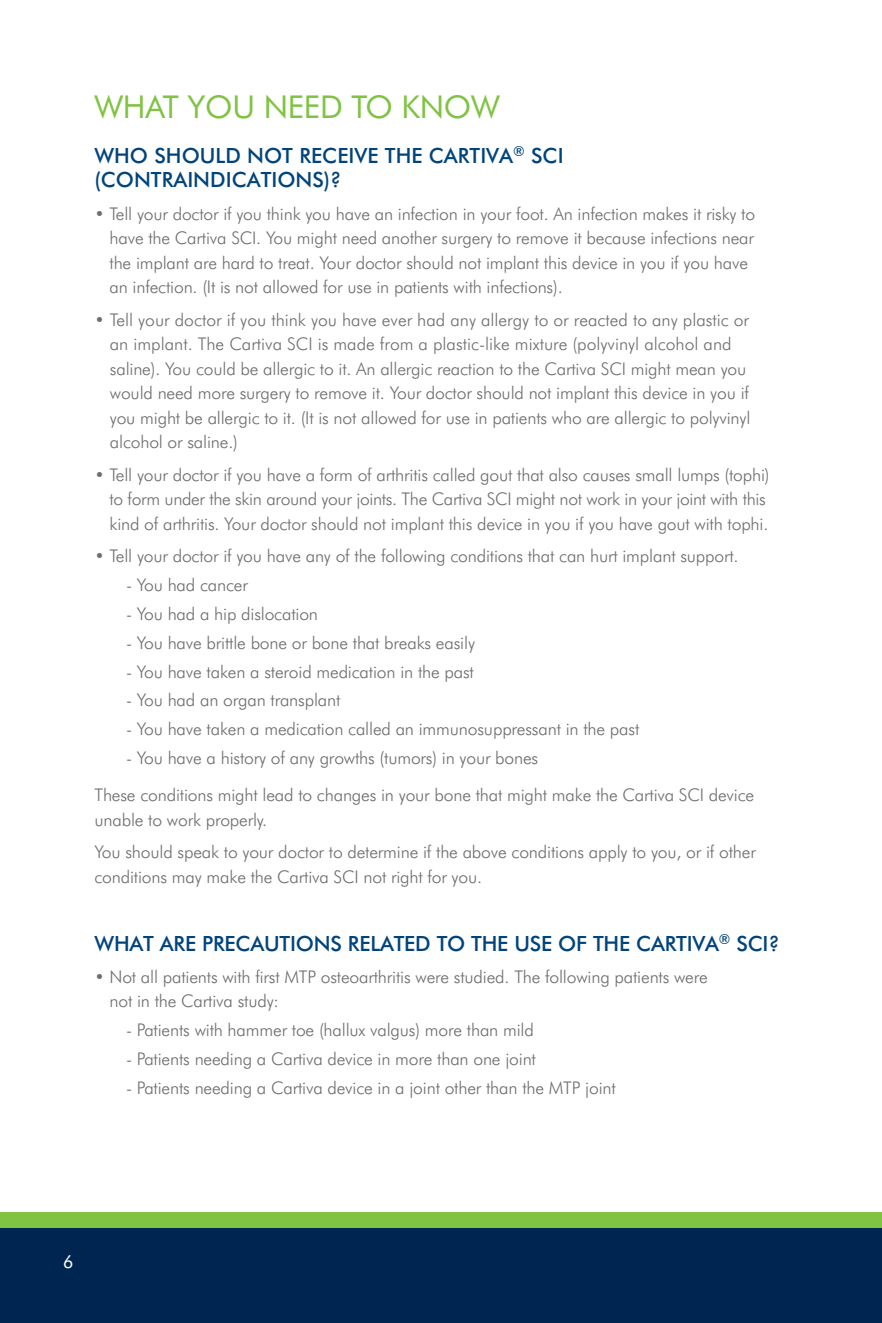
<style>
.page{position:relative;width:882px;height:1323px;background:#fff}
.page>*{position:absolute;margin:0;border:0;box-sizing:border-box;transform-origin:0 0}
.t1{font:31.5px "Futura BT";letter-spacing:-.01em;color:#80c342}
.t2{font:500 21px/24.5px "Futura BT";color:#00447c}
.t3{font:300 17.5px/24.5px "Futura BT";letter-spacing:-.01em;color:#6d6e71}
.t4{font:17.5px "Futura BT";color:#fff}
</style>
<div class="page">
<div style="left:0;top:1228px;width:882px;height:95px;background:#002551"></div>
<div style="left:0;top:1213px;width:882px;height:15px;background:#80c342"></div>
<h1 class="t1" style="left:95px;top:88px;width:407px">WHAT YOU NEED TO KNOW</h1>
<p class="t2" style="left:95px;top:143px;width:471px">WHO SHOULD NOT RECEIVE THE CARTIVA<sup>®</sup> SCI (CONTRAINDICATIONS)?</p>
<p class="t3" style="left:110px;top:201px;width:647px;text-indent:-15px">• Tell your doctor if you think you have an infection in your foot. An infection makes it risky to have the Cartiva SCI. You might need another surgery to remove it because infections near the implant are hard to treat. Your doctor should not implant this device in you if you have an infection. (It is not allowed for use in patients with infections).</p>
<p class="t3" style="left:110px;top:307px;width:642px;text-indent:-15px">• Tell your doctor if you think you have ever had any allergy to or reacted to any plastic or an implant. The Cartiva SCI is made from a plastic-like mixture (polyvinyl alcohol and saline). You could be allergic to it. An allergic reaction to the Cartiva SCI might mean you would need more surgery to remove it. Your doctor should not implant this device in you if you might be allergic to it. (It is not allowed for use in patients who are allergic to polyvinyl alcohol or saline.)</p>
<p class="t3" style="left:110px;top:462px;width:662px;text-indent:-15px">• Tell your doctor if you have a form of arthritis called gout that also causes small lumps (tophi) to form under the skin around your joints. The Cartiva SCI might not work in your joint with this kind of arthritis. Your doctor should not implant this device in you if you have gout with tophi.</p>
<p class="t3" style="left:94px;top:543px;width:646px">• Tell your doctor if you have any of the following conditions that can hurt implant support.</p>
<p class="t3" style="left:126px;top:572px;width:123px">- You had cancer</p>
<p class="t3" style="left:126px;top:601px;width:194px">- You had a hip dislocation</p>
<p class="t3" style="left:126px;top:630px;width:351px">- You have brittle bone or bone that breaks easily</p>
<p class="t3" style="left:126px;top:659px;width:349px">- You have taken a steroid medication in the past</p>
<p class="t3" style="left:126px;top:688px;width:216px">- You had an organ transplant</p>
<p class="t3" style="left:126px;top:717px;width:515px">- You have taken a medication called an immunosuppressant in the past</p>
<p class="t3" style="left:95px;top:739px;width:661px;line-height:37.3px;text-indent:31px">- You have a history of any growths (tumors) in your bones<br>These conditions might lead to changes in your bone that might make the Cartiva SCI device</p>
<p class="t3" style="left:95px;top:803px;width:663px;line-height:32.4px">unable to work properly.<br>You should speak to your doctor to determine if the above conditions apply to you, or if other</p>
<p class="t3" style="left:95px;top:864px;width:389px">conditions may make the Cartiva SCI not right for you.</p>
<p class="t2" style="left:95px;top:931px;width:687px">WHAT ARE PRECAUTIONS RELATED TO THE USE OF THE CARTIVA<sup>®</sup> SCI?</p>
<p class="t3" style="left:110px;top:964px;width:600px;text-indent:-15px">• Not all patients with first MTP osteoarthritis were studied. The following patients were not in the Cartiva study:</p>
<p class="t3" style="left:126px;top:1018px;width:409px">- Patients with hammer toe (hallux valgus) more than mild</p>
<p class="t3" style="left:126px;top:1047px;width:411px">- Patients needing a Cartiva device in more than one joint</p>
<p class="t3" style="left:126px;top:1075px;width:491px">- Patients needing a Cartiva device in a joint other than the MTP joint</p>
<p class="t4" style="left:63px;top:1251px;width:12px">6</p>
</div>
